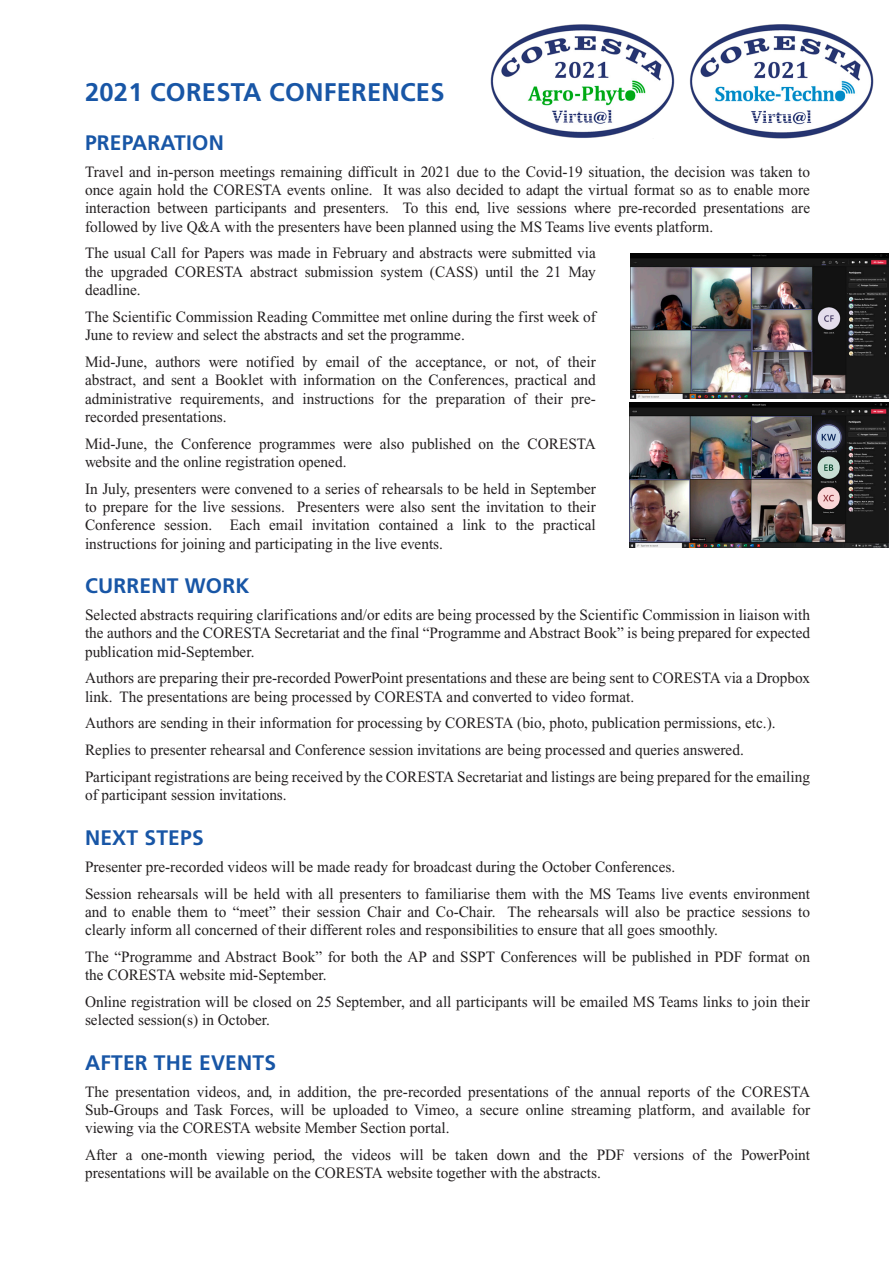
<style>
.page{position:relative;width:893px;height:1263px;background:#fff}
.page>*{position:absolute;margin:0;border:0;box-sizing:border-box;transform-origin:0 0}
.t1{font:700 25.5px "Frutiger";letter-spacing:.01em;color:#1856a6}
.t2{font:700 21px "Frutiger";letter-spacing:.01em;color:#1856a6}
.t3{font:15.75px/18.3px "Times New Roman";color:#231f20}
</style>
<div class="page">
<img style="left:490px;top:24px;width:185px;height:114px">
<img style="left:689px;top:24px;width:185px;height:114px">
<img style="left:630px;top:254px;width:259px;height:145px">
<img style="left:630px;top:402px;width:258px;height:146px">
<h1 class="t1" style="left:85px;top:77px;width:361px">2021 CORESTA CONFERENCES</h1>
<h2 class="t2" style="left:85px;top:130px;width:140px">PREPARATION</h2>
<p class="t3" style="left:85px;top:162px;width:727px;text-align:justify">Travel and in-person meetings remaining difficult in 2021 due to the Covid-19 situation, the decision was taken to once again hold the CORESTA events online. It was also decided to adapt the virtual format so as to enable more interaction between participants and presenters. To this end, live sessions where pre-recorded presentations are followed by live Q&amp;A with the presenters have been planned using the MS Teams live events platform.</p>
<p class="t3" style="left:85px;top:244px;width:512px;text-align:justify">The usual Call for Papers was made in February and abstracts were submitted via the upgraded CORESTA abstract submission system (CASS) until the 21 May deadline.</p>
<p class="t3" style="left:85px;top:307px;width:512px">The Scientific Commission Reading Committee met online during the first week of<br>June to review and select the abstracts and set the programme.</p>
<p class="t3" style="left:85px;top:352px;width:512px;text-align:justify">Mid-June, authors were notified by email of the acceptance, or not, of their abstract, and sent a Booklet with information on the Conferences, practical and administrative requirements, and instructions for the preparation of their pre&shy;recorded presentations.</p>
<p class="t3" style="left:85px;top:434px;width:512px">Mid-June, the Conference programmes were also published on the CORESTA website and the online registration opened.</p>
<p class="t3" style="left:85px;top:479px;width:512px;text-align:justify">In July, presenters were convened to a series of rehearsals to be held in September to prepare for the live sessions. Presenters were also sent the invitation to their Conference session. Each email invitation contained a link to the practical instructions for joining and participating in the live events.</p>
<h2 class="t2" style="left:85px;top:573px;width:166px">CURRENT WORK</h2>
<p class="t3" style="left:85px;top:606px;width:726px;text-align:justify">Selected abstracts requiring clarifications and/or edits are being processed by the Scientific Commission in liaison with the authors and the CORESTA Secretariat and the final “Programme and Abstract Book” is being prepared for expected publication mid-September.</p>
<p class="t3" style="left:85px;top:669px;width:727px">Authors are preparing their pre-recorded PowerPoint presentations and these are being sent to CORESTA via a Dropbox link. The presentations are being processed by CORESTA and converted to video format.</p>
<p class="t3" style="left:85px;top:710px;width:726px;line-height:26.8px">Authors are sending in their information for processing by CORESTA (bio, photo, publication permissions, etc.).<br>Replies to presenter rehearsal and Conference session invitations are being processed and queries answered.<br>Participant registrations are being received by the CORESTA Secretariat and listings are being prepared for the emailing</p>
<p class="t3" style="left:85px;top:786px;width:203px">of participant session invitations.</p>
<h2 class="t2" style="left:85px;top:825px;width:120px">NEXT STEPS</h2>
<p class="t3" style="left:85px;top:853px;width:726px;line-height:26.8px">Presenter pre-recorded videos will be made ready for broadcast during the October Conferences.<br>Session rehearsals will be held with all presenters to familiarise them with the MS Teams live events environment</p>
<p class="t3" style="left:85px;top:902px;width:726px">and to enable them to “meet” their session Chair and Co-Chair. The rehearsals will also be practice sessions to clearly inform all concerned of their different roles and responsibilities to ensure that all goes smoothly.</p>
<p class="t3" style="left:85px;top:947px;width:726px">The “Programme and Abstract Book” for both the AP and SSPT Conferences will be published in PDF format on the CORESTA website mid-September.</p>
<p class="t3" style="left:85px;top:993px;width:726px">Online registration will be closed on 25 September, and all participants will be emailed MS Teams links to join their selected session(s) in October.</p>
<h2 class="t2" style="left:85px;top:1050px;width:193px">AFTER THE EVENTS</h2>
<p class="t3" style="left:85px;top:1082px;width:727px;text-align:justify">The presentation videos, and, in addition, the pre-recorded presentations of the annual reports of the CORESTA Sub-Groups and Task Forces, will be uploaded to Vimeo, a secure online streaming platform, and available for viewing via the CORESTA website Member Section portal.</p>
<p class="t3" style="left:85px;top:1146px;width:727px">After a one-month viewing period, the videos will be taken down and the PDF versions of the PowerPoint presentations will be available on the CORESTA website together with the abstracts.</p>
</div>
